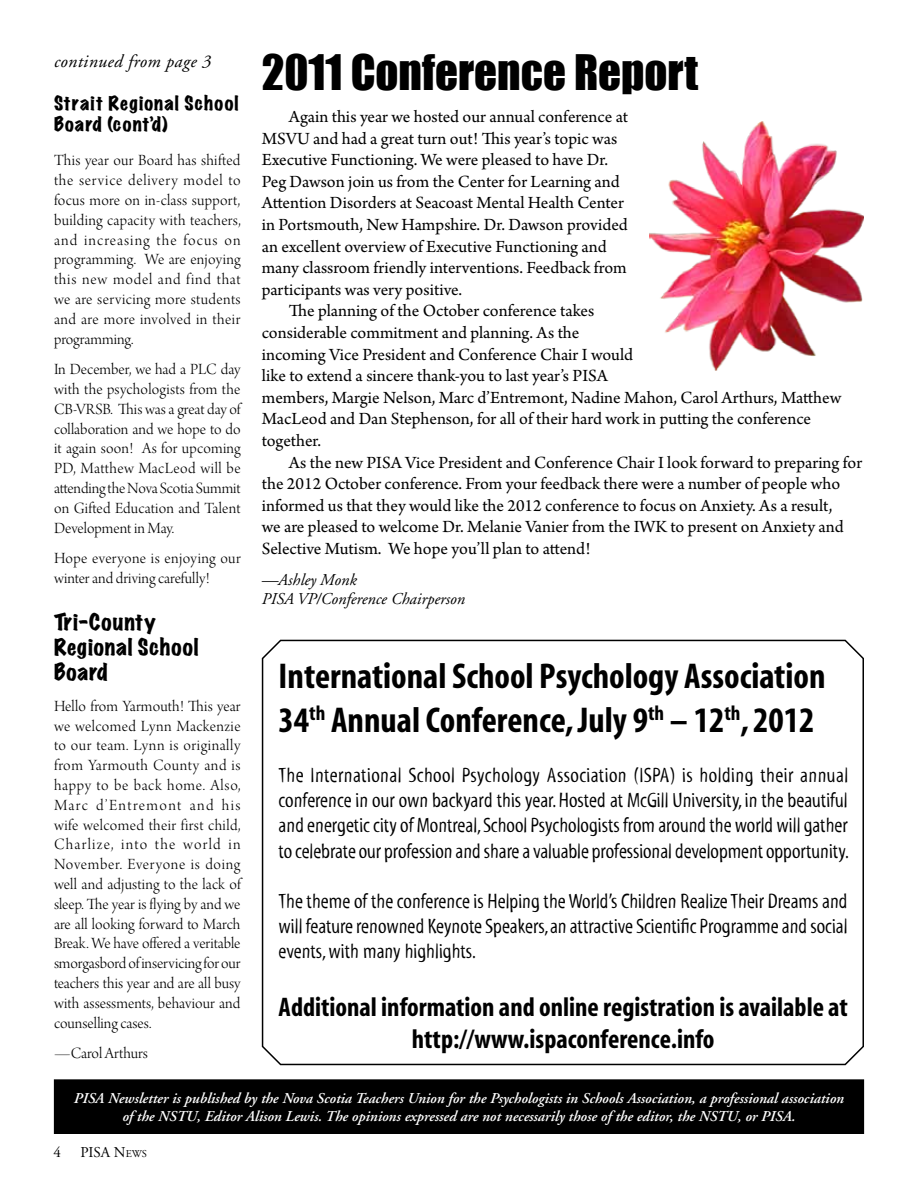
<style>
.page{position:relative;width:918px;height:1188px;background:#fff}
.page>*{position:absolute;margin:0;border:0;box-sizing:border-box;transform-origin:0 0}
.t1{font:45px "Impact";color:#000}
.t2{font:700 condensed 36px/43.2px "Myriad";color:#000}
.t3{font:700 condensed 27px/32.4px "Myriad";color:#000;text-align:center}
.t4{font:21px/25.2px "Myriad Tilt";letter-spacing:-.005em;color:#000;text-align:justify}
.t5{font:expanded 21px/25.2px "Marker Felt";letter-spacing:.045em;color:#000}
.t6{font:18px "Arno Pro";color:#000}
.t7{font:expanded 18px/21px "Marker Felt";letter-spacing:.07em;color:#000}
.t8{font:italic 18px "Adobe Garamond";letter-spacing:.025em;color:#000}
.t9{font:16.5px/19.8px "Arno Pro Light Display";letter-spacing:.005em;color:#000;text-align:justify}
.t10{font:italic 16.5px/19.8px "Adobe Garamond";color:#000}
.t11{font:italic 600 15px/18px "Adobe Garamond";color:#fff;text-align:center}
.t12{font:15px "Adobe Garamond";color:#000}
.s1{font-size:10.5px}
</style>
<div class="page">
<div style="left:54px;top:1080px;width:810px;height:53px;background:#000"></div>
<div style="left:54px;top:1079px;width:810px;height:55px;border:1px solid #000"></div>
<img style="left:650px;top:122px;width:214px;height:248px">
<svg style="left:261px;top:639px;width:603px;height:427px"></svg>
<p class="t8" style="left:54px;top:52px;width:159px">continued from page 3</p>
<h1 class="t1" style="left:262px;top:37px;width:438px">2011 Conference Report</h1>
<p class="t6" style="left:289px;top:106px;width:341px">Again this year we hosted our annual conference at</p>
<p class="t6" style="left:262px;top:128px;width:357px">MSVU and had a great turn out! This year’s topic was</p>
<p class="t6" style="left:262px;top:149px;width:348px">Executive Functioning. We were pleased to have Dr.</p>
<p class="t6" style="left:262px;top:171px;width:359px">Peg Dawson join us from the Center for Learning and</p>
<p class="t6" style="left:262px;top:193px;width:364px">Attention Disorders at Seacoast Mental Health Center</p>
<p class="t6" style="left:262px;top:214px;width:367px">in Portsmouth, New Hampshire. Dr. Dawson provided</p>
<p class="t6" style="left:262px;top:236px;width:346px">an excellent overview of Executive Functioning and</p>
<p class="t6" style="left:262px;top:257px;width:367px">many classroom friendly interventions. Feedback from</p>
<p class="t6" style="left:262px;top:279px;width:202px">participants was very positive.</p>
<p class="t6" style="left:289px;top:301px;width:307px">The planning of the October conference takes</p>
<p class="t6" style="left:262px;top:322px;width:319px">considerable commitment and planning. As the</p>
<p class="t6" style="left:262px;top:344px;width:373px">incoming Vice President and Conference Chair I would</p>
<p class="t6" style="left:262px;top:365px;width:348px">like to extend a sincere thank-you to last year’s PISA</p>
<p class="t6" style="left:262px;top:387px;width:581px">members, Margie Nelson, Marc d’Entremont, Nadine Mahon, Carol Arthurs, Matthew</p>
<p class="t6" style="left:262px;top:409px;width:551px">MacLeod and Dan Stephenson, for all of their hard work in putting the conference</p>
<p class="t6" style="left:262px;top:430px;width:61px">together.</p>
<p class="t6" style="left:289px;top:452px;width:575px">As the new PISA Vice President and Conference Chair I look forward to preparing for</p>
<p class="t6" style="left:262px;top:473px;width:580px">the 2012 October conference. From your feedback there were a number of people who</p>
<p class="t6" style="left:262px;top:495px;width:572px">informed us that they would like the 2012 conference to focus on Anxiety. As a result,</p>
<p class="t6" style="left:262px;top:517px;width:583px">we are pleased to welcome Dr. Melanie Vanier from the IWK to present on Anxiety and</p>
<p class="t6" style="left:262px;top:538px;width:330px">Selective Mutism. We hope you’ll plan to attend!</p>
<p class="t10" style="left:262px;top:570px;width:205px">—Ashley Monk<br>PISA VP/Conference Chairperson</p>
<p class="t7" style="left:54px;top:92px;width:186px">Strait Regional School<br>Board (cont’d)</p>
<p class="t9" style="left:54px;top:152px;width:188px">This year our Board has shifted the service delivery model to focus more on in-class support, building capacity with teachers, and increasing the focus on programming. We are enjoying this new model and find that we are servicing more students and are more involved in their programming.</p>
<p class="t9" style="left:54px;top:361px;width:188px">In December, we had a PLC day with the psychologists from the CB-VRSB. This was a great day of collaboration and we hope to do it again soon! As for upcoming PD, Matthew MacLeod will be attending the Nova Scotia Summit on Gifted Education and Talent Development in May.</p>
<p class="t9" style="left:54px;top:550px;width:188px">Hope everyone is enjoying our winter and driving carefully!</p>
<p class="t5" style="left:54px;top:609px;width:146px">Tri-County<br>Regional School<br>Board</p>
<p class="t9" style="left:54px;top:697px;width:188px">Hello from Yarmouth! This year we welcomed Lynn Mackenzie to our team. Lynn is originally from Yarmouth County and is happy to be back home. Also, Marc d’Entremont and his wife welcomed their first child, Charlize, into the world in November. Everyone is doing well and adjusting to the lack of sleep. The year is flying by and we are all looking forward to March Break. We have offered a veritable smorgasbord of inservicing for our teachers this year and are all busy with assessments, behaviour and counselling cases.</p>
<p class="t9" style="left:54px;top:1045px;width:95px">—Carol Arthurs</p>
<h2 class="t2" style="left:279px;top:656px;width:548px">International School Psychology Association<br>34<sup>th</sup> Annual Conference, July 9<sup>th</sup> – 12<sup>th</sup>, 2012</h2>
<p class="t4" style="left:279px;top:763px;width:572px">The International School Psychology Association (ISPA) is holding their annual conference in our own backyard this year. Hosted at McGill University, in the beautiful and energetic city of Montreal, School Psychologists from around the world will gather to celebrate our profession and share a valuable professional development opportunity.</p>
<p class="t4" style="left:279px;top:889px;width:571px">The theme of the conference is Helping the World’s Children Realize Their Dreams and will feature renowned Keynote Speakers, an attractive Scientific Programme and social events, with many highlights.</p>
<h3 class="t3" style="left:279px;top:992px;width:571px">Additional information and online registration is available at http://www.ispaconference.info</h3>
<p class="t11" style="left:74px;top:1089px;width:772px">PISA Newsletter is published by the Nova Scotia Teachers Union for the Psychologists in Schools Association, a professional association of the NSTU, Editor Alison Lewis. The opinions expressed are not necessarily those of the editor, the NSTU, or PISA.</p>
<p class="t12" style="left:53px;top:1144px;width:9px">4</p>
<p class="t12" style="left:80px;top:1144px;width:67px">PISA N<span class="s1">EWS</span></p>
</div>
